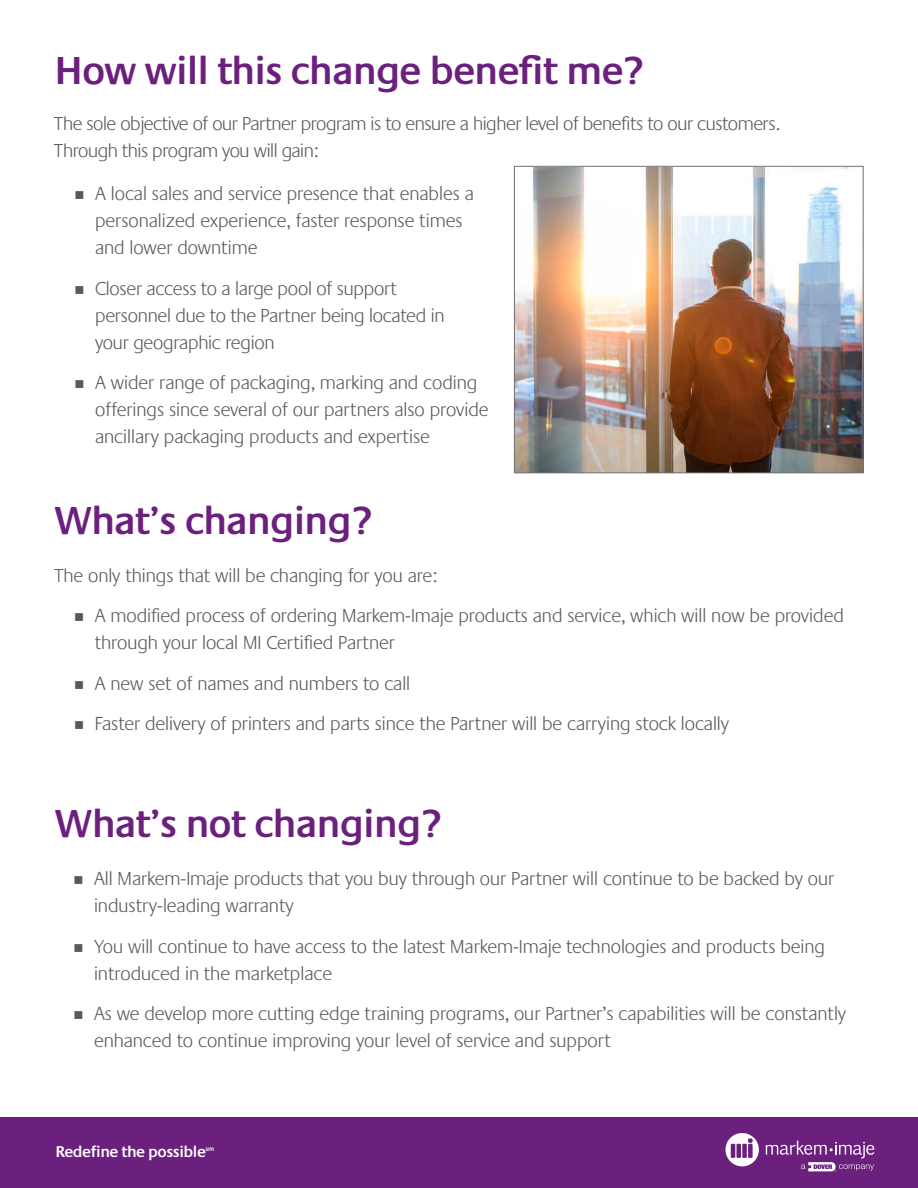
<style>
.page{position:relative;width:918px;height:1188px;background:#fff}
.page>*{position:absolute;margin:0;border:0;box-sizing:border-box;transform-origin:0 0}
.t1{font:600 40.5px "Praxis";letter-spacing:-.025em;color:#6c207e}
.t2{font:300 19.5px/27px "Praxis";color:#58595b}
.t3{font:300 19.5px/27px "Praxis";letter-spacing:-.02em;color:#58595b}
.t4{font:600 16.2px "Praxis";letter-spacing:-.03em;color:#fff}
.t5{font:600 6.75px "Praxis";color:#fff}
</style>
<div class="page">
<div style="left:0;top:1118px;width:918px;height:70px;background:#6c207e"></div>
<svg style="left:766px;top:1141px;width:108px;height:30px"></svg>
<svg style="left:725px;top:1133px;width:34px;height:33px"></svg>
<img style="left:516px;top:168px;width:345px;height:303px">
<div style="left:514px;top:166px;width:349px;height:307px;border:1px solid #717073"></div>
<p class="t1" style="left:55px;top:48px;width:590px">How will this change benefit me?</p>
<p class="t3" style="left:54px;top:111px;width:728px">The sole objective of our Partner program is to ensure a higher level of benefits to our customers.<br>Through this program you will gain:</p>
<p class="t2" style="left:95px;top:181px;width:380px;text-indent:-21px">■ A local sales and service presence that enables a personalized experience, faster response times and lower downtime</p>
<p class="t2" style="left:95px;top:275px;width:351px;text-indent:-21px">■ Closer access to a large pool of support personnel due to the Partner being located in your geographic region</p>
<p class="t2" style="left:95px;top:370px;width:395px;text-indent:-21px">■ A wider range of packaging, marking and coding offerings since several of our partners also provide ancillary packaging products and expertise</p>
<p class="t1" style="left:54px;top:498px;width:319px">What’s changing?</p>
<p class="t2" style="left:54px;top:562px;width:385px">The only things that will be changing for you are:</p>
<p class="t2" style="left:95px;top:603px;width:750px;text-indent:-21px">■ A modified process of ordering Markem-Imaje products and service, which will now be provided through your local MI Certified Partner</p>
<p class="t2" style="left:74px;top:670px;width:338px">■ A new set of names and numbers to call</p>
<p class="t2" style="left:74px;top:711px;width:656px">■ Faster delivery of printers and parts since the Partner will be carrying stock locally</p>
<p class="t1" style="left:55px;top:801px;width:388px">What’s not changing?</p>
<p class="t2" style="left:94px;top:866px;width:742px;text-indent:-21px">■ All Markem-Imaje products that you buy through our Partner will continue to be backed by our industry-leading warranty</p>
<p class="t2" style="left:94px;top:933px;width:732px;text-indent:-21px">■ You will continue to have access to the latest Markem-Imaje technologies and products being introduced in the marketplace</p>
<p class="t2" style="left:94px;top:1001px;width:754px;text-indent:-21px">■ As we develop more cutting edge training programs, our Partner’s capabilities will be constantly enhanced to continue improving your level of service and support</p>
<p class="t4" style="left:55px;top:1143px;width:152px">Redefine the possible</p>
<p class="t5" style="left:205px;top:1145px;width:10px">sm</p>
</div>
